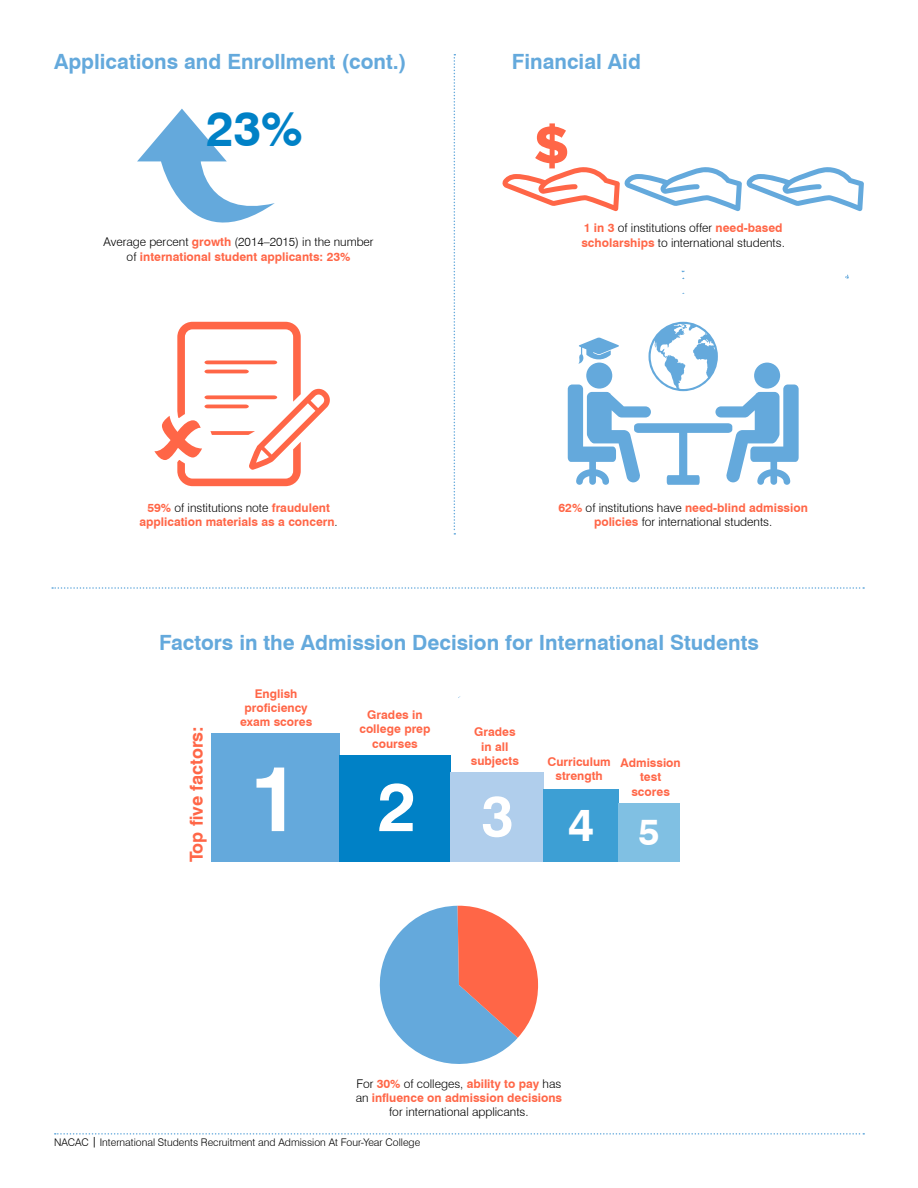
<style>
.page{position:relative;width:918px;height:1188px;background:#fff}
.page>*{position:absolute;margin:0;border:0;box-sizing:border-box;transform-origin:0 0}
.t1{font:700 90.9px "Swiss 721 BT";color:#fff}
.t2{font:900 52.65px "Gotham";color:#ff6647}
.t3{font:700 49.05px "Swiss 721 BT";color:#0081c6}
.t4{font:700 21px "Swiss 721 BT";color:#64a9dc}
.t5{font:700 18px "Swiss 721 BT";color:#ff6647}
.t6{font:700 12px/14.4px "Swiss 721 BT";color:#ff6647;text-align:center}
.t7{font:300 12px/14.4px "Swiss 721 BT";color:#000;text-align:center}
.t8{font:300 10.5px "Swiss 721 BT";color:#000}
.s1{font-weight:300;color:#000}
.s2{font-weight:700;color:#ff6647}
.s3{font-size:68.25px}
.s4{font-size:57px}
.s5{font-weight:400}
</style>
<div class="page">
<svg style="left:845px;top:275px;width:4px;height:4px"></svg>
<svg style="left:52px;top:587px;width:812px;height:2px"></svg>
<div style="left:211px;top:733px;width:128px;height:129px;background:#64a9dc"></div>
<div style="left:339px;top:755px;width:112px;height:107px;background:#0081c6"></div>
<div style="left:451px;top:773px;width:93px;height:89px;background:#b0ceec"></div>
<div style="left:543px;top:790px;width:76px;height:72px;background:#3d9fd4"></div>
<div style="left:619px;top:803px;width:61px;height:59px;background:#80c0e3"></div>
<svg style="left:454px;top:54px;width:1px;height:481px"></svg>
<svg style="left:137px;top:109px;width:138px;height:114px"></svg>
<svg style="left:379px;top:905px;width:159px;height:159px"></svg>
<svg style="left:502px;top:167px;width:362px;height:44px"></svg>
<svg style="left:568px;top:322px;width:231px;height:163px"></svg>
<svg style="left:55px;top:1133px;width:809px;height:2px"></svg>
<svg style="left:177px;top:322px;width:153px;height:164px"></svg>
<h3 class="t4" style="left:54px;top:49px;width:354px">Applications and Enrollment (cont.)</h3>
<h3 class="t3" style="left:206px;top:99px;width:98px">23%</h3>
<p class="t6" style="left:104px;top:235px;width:272px"><span class="s1">Average percent</span> growth <span class="s1">(2014–2015) in the number of</span> international student applicants: 23%</p>
<p class="t6" style="left:139px;top:500px;width:200px">59% <span class="s1">of institutions note</span> fraudulent application materials as a concern<span class="s1">.</span></p>
<h3 class="t4" style="left:512px;top:49px;width:131px">Financial Aid</h3>
<h2 class="t2" style="left:534px;top:108px;width:37px">$</h2>
<p class="t7" style="left:581px;top:221px;width:205px;text-align:left"><span class="s2">1 in 3</span> of institutions offer <span class="s2">need-based scholarships</span> to international students.</p>
<p class="t7" style="left:559px;top:500px;width:251px"><span class="s2">62%</span> of institutions have <span class="s2">need-blind admission policies</span> for international students.</p>
<h3 class="t4" style="left:159px;top:630px;width:601px">Factors in the Admission Decision for International Students</h3>
<h3 class="t5" style="left:185px;top:862px;width:137px;rotate:-90deg">Top five factors:</h3>
<p class="t6" style="left:240px;top:686px;width:74px">English proficiency exam scores</p>
<p class="t6" style="left:359px;top:707px;width:73px">Grades in college prep courses</p>
<p class="t6" style="left:471px;top:725px;width:50px">Grades in all subjects</p>
<p class="t6" style="left:547px;top:754px;width:65px">Curriculum strength</p>
<p class="t6" style="left:621px;top:755px;width:62px">Admission test scores</p>
<h1 class="t1" style="left:249px;top:744px;width:412px">1<span class="s3">2</span><span class="s4">3</span><sub>4</sub><sub>5</sub></h1>
<p class="t7" style="left:356px;top:1076px;width:208px">For <span class="s2">30%</span> of colleges, <span class="s2">ability to pay</span> has an <span class="s2">influence on admission decisions </span>for international applicants.</p>
<p class="t8" style="left:54px;top:1136px;width:368px">NACAC <span class="s5">|</span> International Students Recruitment and Admission At Four-Year College</p>
</div>
